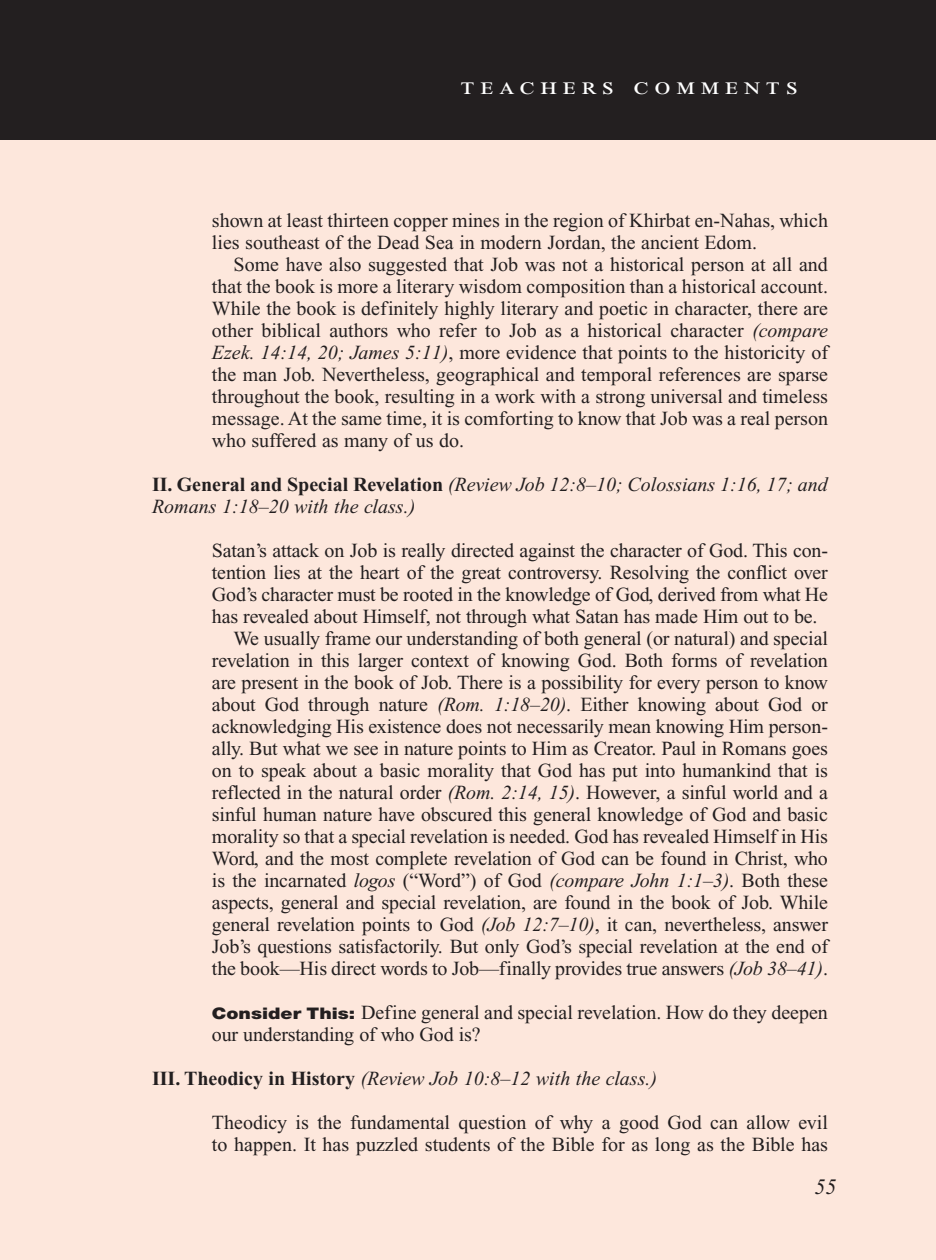
<style>
.page{position:relative;width:936px;height:1260px;background:#fff}
.page>*{position:absolute;margin:0;border:0;box-sizing:border-box;transform-origin:0 0}
.Teachers_Comments_He{font:24px "Times New Roman PS Std";letter-spacing:.2em;color:#fff;scale:1.2 1}
.PageNumbers{font:italic 22px "Times New Roman PS Std";color:#231f20}
.Objectives_Body_Text{font:20px/22px "Times New Roman PS Std";color:#231f20}
.Roman_Numeral_Sub_He{font:italic 20px/22px "Times New Roman PS Std";color:#231f20}
.s1{font-style:italic}
.s2{font-weight:700;font-style:normal}
.s3{font-family:"Helvetica Neue LT Std";font-weight:900;font-size:16px}
</style>
<div class="page">
<div style="left:0;top:134px;width:936px;height:1126px;background:#fde7dc"></div>
<div style="left:0;top:0;width:936px;height:140px;background:#231f20"></div>
<p class="Teachers_Comments_He" style="left:461px;top:73px;width:283px">teachers comments</p>
<p class="Objectives_Body_Text" style="left:212px;top:209px;width:618px">shown at least thirteen copper mines in the region of Khirbat en-Nahas, which lies southeast of the Dead Sea in modern Jordan, the ancient Edom.</p>
<p class="Objectives_Body_Text" style="left:212px;top:253px;width:618px;text-align:justify;text-indent:22px">Some have also suggested that Job was not a historical person at all and that the book is more a literary wisdom composition than a historical account.<br>While the book is definitely highly literary and poetic in character, there are other biblical authors who refer to Job as a historical character <span class="s1">(compare Ezek. 14:14, 20; James 5:11)</span>, more evidence that points to the historicity of the man Job. Nevertheless, geographical and temporal references are sparse throughout the book, resulting in a work with a strong universal and timeless message. At the same time, it is comforting to know that Job was a real person who suffered as many of us do.</p>
<p class="Roman_Numeral_Sub_He" style="left:152px;top:473px;width:677px"><span class="s2">II. General and Special Revelation</span> (Review Job 12:8–10; Colossians 1:16, 17; and<br>Romans 1:18–20 with the class.)</p>
<p class="Objectives_Body_Text" style="left:212px;top:539px;width:618px;text-align:justify">Satan’s attack on Job is really directed against the character of God. This con&shy;tention lies at the heart of the great controversy. Resolving the conflict over God’s character must be rooted in the knowledge of God, derived from what He has revealed about Himself, not through what Satan has made Him out to be.</p>
<p class="Objectives_Body_Text" style="left:212px;top:627px;width:618px;text-align:justify;text-indent:22px">We usually frame our understanding of both general (or natural) and special revelation in this larger context of knowing God. Both forms of revelation are present in the book of Job. There is a possibility for every person to know about God through nature <span class="s1">(Rom. 1:18–20)</span>. Either knowing about God or acknowledging His existence does not necessarily mean knowing Him person&shy;ally. But what we see in nature points to Him as Creator. Paul in Romans goes on to speak about a basic morality that God has put into humankind that is reflected in the natural order <span class="s1">(Rom. 2:14, 15)</span>. However, a sinful world and a sinful human nature have obscured this general knowledge of God and basic morality so that a special revelation is needed. God has revealed Himself in His Word, and the most complete revelation of God can be found in Christ, who is the incarnated <span class="s1">logos</span> (“Word”) of God <span class="s1">(compare John 1:1–3)</span>. Both these aspects, general and special revelation, are found in the book of Job. While general revelation points to God <span class="s1">(Job 12:7–10)</span>, it can, nevertheless, answer Job’s questions satisfactorily. But only God’s special revelation at the end of the book—His direct words to Job—finally provides true answers <span class="s1">(Job 38–41)</span>.</p>
<p class="Objectives_Body_Text" style="left:212px;top:1001px;width:618px"><span class="s3">Consider This:</span> Define general and special revelation. How do they deepen our understanding of who God is?</p>
<p class="Roman_Numeral_Sub_He" style="left:152px;top:1067px;width:507px"><span class="s2">III. Theodicy in History</span> (Review Job 10:8–12 with the class.)</p>
<p class="Objectives_Body_Text" style="left:212px;top:1111px;width:618px">Theodicy is the fundamental question of why a good God can allow evil to happen. It has puzzled students of the Bible for as long as the Bible has</p>
<p class="PageNumbers" style="left:815px;top:1175px;width:23px">55</p>
</div>
